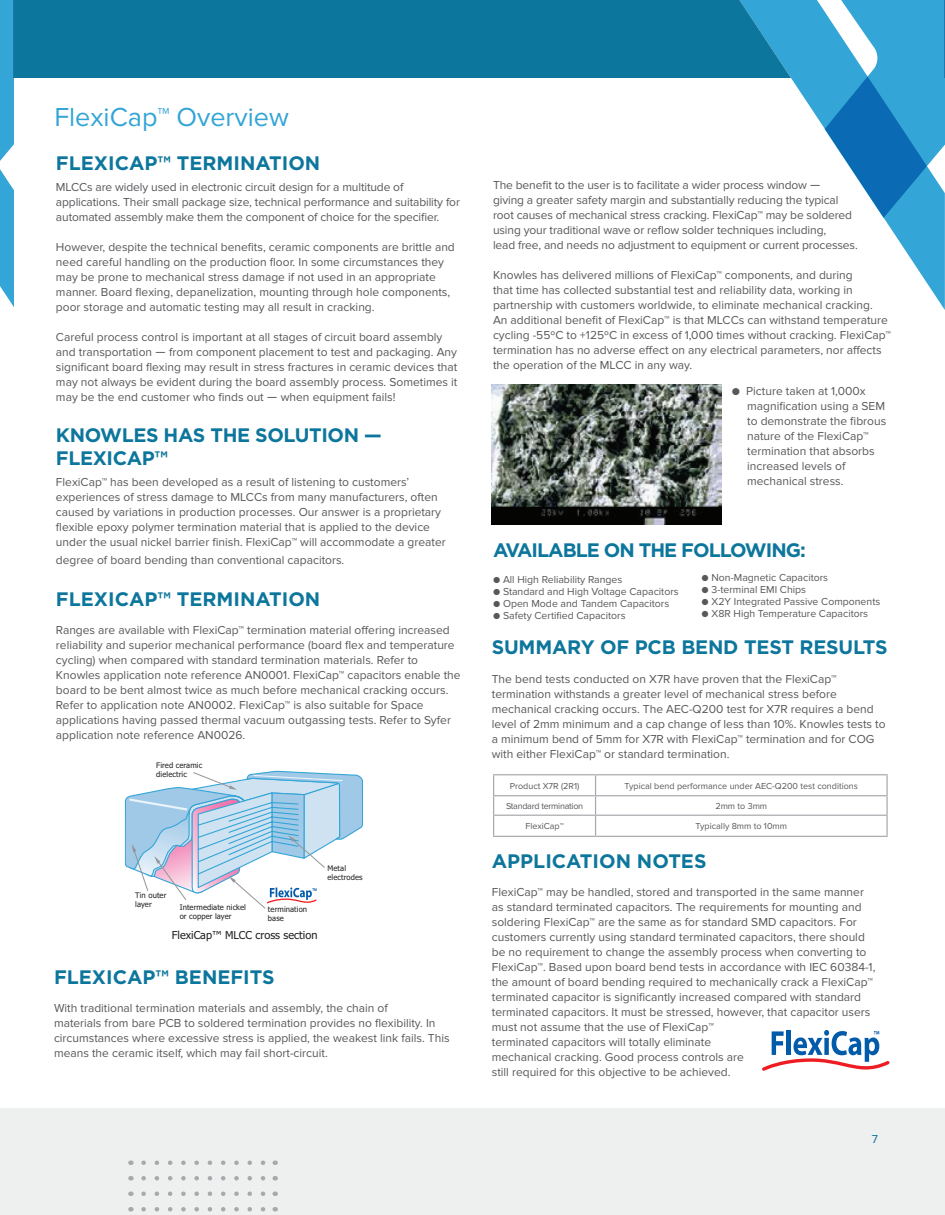
<style>
.page{position:relative;width:945px;height:1215px;background:#fff}
.page>*{position:absolute;margin:0;border:0;box-sizing:border-box;transform-origin:0 0}
.t1{font:27px "Lincoln Proxima Nova";color:#33a5d6}
.t2{font:700 19.5px/23.4px "Gotham";letter-spacing:-.01em;color:#0d769c}
.t3{font:700 19.5px "Gotham";letter-spacing:-.05em;color:#0d769c}
.t4{font:12px/15px "Lincoln Proxima Nova";color:#57585a}
.t5{font:12px "Lincoln Proxima Nova";color:#0d769c}
.t6{font:10.95px "Tahoma";color:#231f20}
.t7{font:10.5px "Lincoln Proxima Nova";color:#57585a}
.t8{font:9px "Lincoln Proxima Nova";color:#57585a}
.t9{font:9px "Lincoln Proxima Nova";letter-spacing:-.03em;color:#57585a}
.t10{font:7.65px/9.1px "Tahoma";letter-spacing:.01em;color:#231f20}
.s1{font-family:"Gotham"}
</style>
<div class="page">
<div style="left:0;top:1108px;width:945px;height:107px;background:#eeefef"></div>
<svg style="left:144px;top:1161px;width:122px;height:4px"></svg>
<svg style="left:144px;top:1192px;width:122px;height:4px"></svg>
<svg style="left:144px;top:1176px;width:122px;height:5px"></svg>
<svg style="left:144px;top:1207px;width:122px;height:4px"></svg>
<div style="left:0;top:0;width:945px;height:77px;background:#0d769c"></div>
<svg style="left:0;top:0;width:14px;height:307px;background:#4bafda"></svg>
<svg style="left:730px;top:0;width:215px;height:310px"></svg>
<svg style="left:125px;top:770px;width:238px;height:139px"></svg>
<svg style="left:762px;top:1030px;width:128px;height:41px"></svg>
<img style="left:492px;top:385px;width:230px;height:139px">
<hr style="left:493px;top:774px;width:103px;height:1px;background:#a8a9ad">
<hr style="left:596px;top:774px;width:292px;height:1px;background:#a8a9ad">
<hr style="left:886px;top:775px;width:2px;height:20px;background:#a8a9ad">
<hr style="left:493px;top:795px;width:103px;height:1px;background:#a8a9ad">
<hr style="left:596px;top:795px;width:292px;height:1px;background:#a8a9ad">
<svg style="left:886px;top:796px;width:2px;height:19px"></svg>
<hr style="left:493px;top:815px;width:103px;height:1px;background:#a8a9ad">
<svg style="left:493px;top:775px;width:1px;height:61px"></svg>
<hr style="left:596px;top:815px;width:292px;height:1px;background:#a8a9ad">
<svg style="left:595px;top:775px;width:1px;height:61px"></svg>
<hr style="left:886px;top:816px;width:2px;height:20px;background:#a8a9ad">
<hr style="left:493px;top:836px;width:103px;height:1px;background:#a8a9ad">
<hr style="left:596px;top:836px;width:292px;height:1px;background:#a8a9ad">
<h1 class="t1" style="left:54px;top:102px;width:236px">FlexiCap™ Overview</h1>
<h2 class="t2" style="left:56px;top:151px;width:266px">FLEXICAP™ TERMINATION</h2>
<p class="t4" style="left:56px;top:179px;width:406px">MLCCs are widely used in electronic circuit design for a multitude of applications. Their small package size, technical performance and suitability for automated assembly make them the component of choice for the specifier.</p>
<p class="t4" style="left:56px;top:239px;width:400px">However, despite the technical benefits, ceramic components are brittle and need careful handling on the production floor. In some circumstances they may be prone to mechanical stress damage if not used in an appropriate manner. Board flexing, depanelization, mounting through hole components, poor storage and automatic testing may all result in cracking.</p>
<p class="t4" style="left:56px;top:329px;width:403px">Careful process control is important at all stages of circuit board assembly and transportation <span class="s1">—</span> from component placement to test and packaging. Any significant board flexing may result in stress fractures in ceramic devices that may not always be evident during the board assembly process. Sometimes it may be the end customer who finds out <span class="s1">—</span> when equipment fails!</p>
<h2 class="t2" style="left:56px;top:423px;width:327px">KNOWLES HAS THE SOLUTION —<br>FLEXICAP™</h2>
<p class="t4" style="left:56px;top:475px;width:391px">FlexiCap™ has been developed as a result of listening to customers’ experiences of stress damage to MLCCs from many manufacturers, often caused by variations in production processes. Our answer is a proprietary flexible epoxy polymer termination material that is applied to the device under the usual nickel barrier finish. FlexiCap™ will accommodate a greater</p>
<p class="t4" style="left:56px;top:553px;width:290px">degree of board bending than conventional capacitors.</p>
<h2 class="t2" style="left:56px;top:587px;width:266px">FLEXICAP™ TERMINATION</h2>
<p class="t4" style="left:56px;top:623px;width:406px">Ranges are available with FlexiCap™ termination material offering increased reliability and superior mechanical performance (board flex and temperature cycling) when compared with standard termination materials. Refer to Knowles application note reference AN0001. FlexiCap™ capacitors enable the board to be bent almost twice as much before mechanical cracking occurs.<br>Refer to application note AN0002. FlexiCap™ is also suitable for Space applications having passed thermal vacuum outgassing tests. Refer to Syfer application note reference AN0026.</p>
<p class="t10" style="left:151px;top:758px;width:32px">dielectric</p>
<p class="t10" style="left:156px;top:761px;width:47px">Fired ceramic dielectric</p>
<p class="t10" style="left:130px;top:888px;width:18px">layer</p>
<p class="t10" style="left:135px;top:891px;width:33px">Tin outer layer</p>
<p class="t10" style="left:174px;top:900px;width:53px">or copper layer</p>
<p class="t10" style="left:180px;top:903px;width:68px">Intermediate nickel or copper layer</p>
<p class="t10" style="left:263px;top:902px;width:17px">base</p>
<p class="t10" style="left:268px;top:905px;width:41px">termination base</p>
<p class="t10" style="left:322px;top:861px;width:37px">electrodes</p>
<p class="t10" style="left:328px;top:864px;width:37px">Metal electrodes</p>
<p class="t6" style="left:172px;top:928px;width:147px">FlexiCap™ MLCC cross section</p>
<h2 class="t2" style="left:54px;top:965px;width:222px">FLEXICAP™ BENEFITS</h2>
<p class="t4" style="left:54px;top:1001px;width:397px">With traditional termination materials and assembly, the chain of<br>materials from bare PCB to soldered termination provides no flexibility. In circumstances where excessive stress is applied, the weakest link fails. This means the ceramic itself, which may fail short-circuit.</p>
<p class="t4" style="left:493px;top:178px;width:366px">The benefit to the user is to facilitate a wider process window <span class="s1">—<br></span>giving a greater safety margin and substantially reducing the typical root causes of mechanical stress cracking. FlexiCap™ may be soldered using your traditional wave or reflow solder techniques including,<br>lead free, and needs no adjustment to equipment or current processes.</p>
<p class="t4" style="left:493px;top:268px;width:399px">Knowles has delivered millions of FlexiCap™ components, and during<br>that time has collected substantial test and reliability data, working in partnership with customers worldwide, to eliminate mechanical cracking.<br>An additional benefit of FlexiCap™ is that MLCCs can withstand temperature cycling -55ºC to +125ºC in excess of 1,000 times without cracking. FlexiCap™ termination has no adverse effect on any electrical parameters, nor affects the operation of the MLCC in any way.</p>
<p class="t4" style="left:747px;top:384px;width:141px;text-indent:-15px">● Picture taken at 1,000x magnification using a SEM to demonstrate the fibrous nature of the FlexiCap™ termination that absorbs increased levels of mechanical stress.</p>
<h2 class="t3" style="left:493px;top:538px;width:314px">AVAILABLE ON THE FOLLOWING:</h2>
<p class="t7" style="left:493px;top:573px;width:131px">● All High Reliability Ranges</p>
<p class="t7" style="left:493px;top:585px;width:187px">● Standard and High Voltage Capacitors</p>
<p class="t7" style="left:493px;top:597px;width:178px">● Open Mode and Tandem Capacitors</p>
<p class="t7" style="left:493px;top:609px;width:134px">● Safety Certified Capacitors</p>
<p class="t7" style="left:702px;top:572px;width:128px">● Non-Magnetic Capacitors</p>
<p class="t7" style="left:702px;top:584px;width:106px">● 3-terminal EMI Chips</p>
<p class="t7" style="left:702px;top:596px;width:180px">● X2Y Integrated Passive Components</p>
<p class="t7" style="left:702px;top:608px;width:168px">● X8R High Temperature Capacitors</p>
<h2 class="t2" style="left:492px;top:636px;width:397px">SUMMARY OF PCB BEND TEST RESULTS</h2>
<p class="t4" style="left:492px;top:671px;width:395px">The bend tests conducted on X7R have proven that the FlexiCap™ termination withstands a greater level of mechanical stress before mechanical cracking occurs. The AEC-Q200 test for X7R requires a bend level of 2mm minimum and a cap change of less than 10%. Knowles tests to a minimum bend of 5mm for X7R with FlexiCap™ termination and for COG with either FlexiCap™ or standard termination.</p>
<p class="t8" style="left:510px;top:781px;width:71px">Product X7R (2R1)</p>
<p class="t8" style="left:625px;top:781px;width:235px">Typical bend performance under AEC-Q200 test conditions</p>
<p class="t9" style="left:506px;top:801px;width:79px">Standard termination</p>
<p class="t8" style="left:715px;top:801px;width:53px">2mm to 3mm</p>
<p class="t8" style="left:525px;top:821px;width:40px">FlexiCap™</p>
<p class="t8" style="left:696px;top:821px;width:93px">Typically 8mm to 10mm</p>
<h2 class="t2" style="left:492px;top:849px;width:216px">APPLICATION NOTES</h2>
<p class="t4" style="left:492px;top:885px;width:385px">FlexiCap™ may be handled, stored and transported in the same manner as standard terminated capacitors. The requirements for mounting and soldering FlexiCap™ are the same as for standard SMD capacitors. For customers currently using standard terminated capacitors, there should be no requirement to change the assembly process when converting to FlexiCap™. Based upon board bend tests in accordance with IEC 60384-1, the amount of board bending required to mechanically crack a FlexiCap™ terminated capacitor is significantly increased compared with standard terminated capacitors. It must be stressed, however, that capacitor users must not assume that the use of FlexiCap™<br>terminated capacitors will totally eliminate<br>mechanical cracking. Good process controls are<br>still required for this objective to be achieved.</p>
<p class="t5" style="left:872px;top:1133px;width:8px">7</p>
</div>
